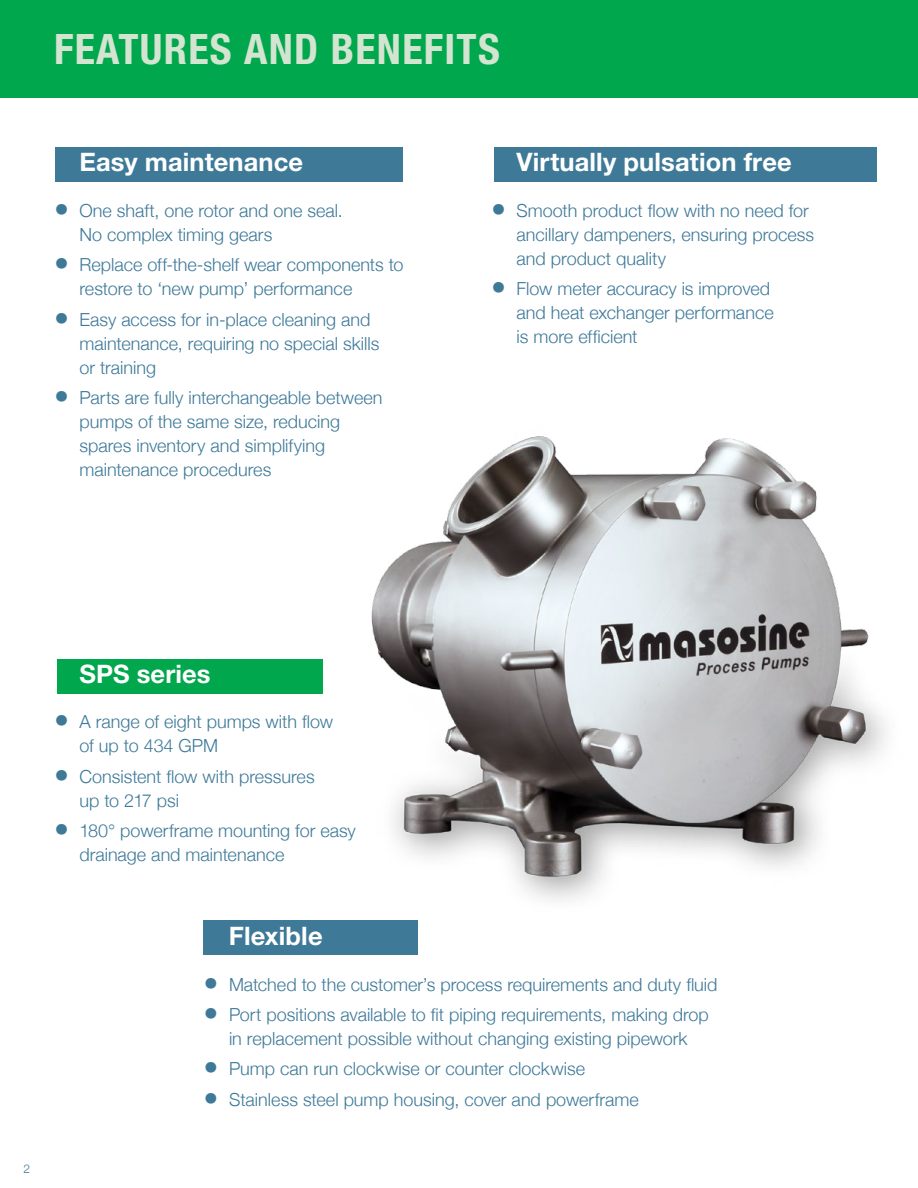
<style>
.page{position:relative;width:918px;height:1188px;background:#fff}
.page>*{position:absolute;margin:0;border:0;box-sizing:border-box;transform-origin:0 0}
.t1{font:700 condensed 42px "Helvetica Neue LT Pro";letter-spacing:.03em;color:#d3e4d1}
.t2{font:700 25.5px "Helvetica Neue LT Pro";letter-spacing:.005em;color:#fff}
.t3{font:300 18px/24px "Helvetica Neue";color:#3e7998}
.t4{font:300 12px "Helvetica Neue";color:#3e7998}
.s1{font-family:"Helvetica Neue LT Pro";font-weight:700;font-size:30px}
</style>
<div class="page">
<div style="left:0;top:0;width:918px;height:97px;background:#00a74c"></div>
<img style="left:371px;top:436px;width:515px;height:465px">
<div style="left:494px;top:147px;width:383px;height:35px;background:#3e7998"></div>
<div style="left:55px;top:147px;width:348px;height:35px;background:#3e7998"></div>
<div style="left:203px;top:920px;width:215px;height:35px;background:#3e7998"></div>
<div style="left:57px;top:659px;width:265px;height:35px;background:#00a74c"></div>
<h1 class="t1" style="left:54px;top:23px;width:447px">FEATURES AND BENEFITS</h1>
<h2 class="t2" style="left:80px;top:147px;width:225px">Easy maintenance</h2>
<p class="t3" style="left:80px;top:198px;width:265px;text-indent:-26px"><span class="s1">•</span> One shaft, one rotor and one seal.<br>No complex timing gears</p>
<p class="t3" style="left:80px;top:252px;width:326px;text-indent:-26px"><span class="s1">•</span> Replace off-the-shelf wear components to restore to ‘new pump’ performance</p>
<p class="t3" style="left:80px;top:307px;width:301px;text-indent:-26px"><span class="s1">•</span> Easy access for in-place cleaning and maintenance, requiring no special skills or training</p>
<p class="t3" style="left:80px;top:385px;width:305px;text-indent:-26px"><span class="s1">•</span> Parts are fully interchangeable between pumps of the same size, reducing spares inventory and simplifying maintenance procedures</p>
<h2 class="t2" style="left:517px;top:147px;width:277px">Virtually pulsation free</h2>
<p class="t3" style="left:517px;top:198px;width:299px;text-indent:-26px"><span class="s1">•</span> Smooth product flow with no need for ancillary dampeners, ensuring process and product quality</p>
<p class="t3" style="left:517px;top:276px;width:259px;text-indent:-26px"><span class="s1">•</span> Flow meter accuracy is improved and heat exchanger performance is more efficient</p>
<p class="t4" style="left:24px;top:1161px;width:8px">2</p>
<h2 class="t2" style="left:80px;top:658px;width:133px">SPS series</h2>
<p class="t3" style="left:80px;top:710px;width:255px;text-indent:-26px"><span class="s1">•</span> A range of eight pumps with flow of up to 434 GPM</p>
<p class="t3" style="left:80px;top:764px;width:237px;text-indent:-26px"><span class="s1">•</span> Consistent flow with pressures up to 217 psi</p>
<p class="t3" style="left:80px;top:818px;width:278px;text-indent:-26px"><span class="s1">•</span> 180° powerframe mounting for easy drainage and maintenance</p>
<h2 class="t2" style="left:229px;top:921px;width:95px">Flexible</h2>
<p class="t3" style="left:203px;top:972px;width:516px"><span class="s1">•</span> Matched to the customer’s process requirements and duty fluid</p>
<p class="t3" style="left:203px;top:1002px;width:507px;text-align:center"><span class="s1">•</span> Port positions available to fit piping requirements, making drop in replacement possible without changing existing pipework</p>
<p class="t3" style="left:203px;top:1057px;width:383px"><span class="s1">•</span> Pump can run clockwise or counter clockwise</p>
<p class="t3" style="left:203px;top:1087px;width:437px"><span class="s1">•</span> Stainless steel pump housing, cover and powerframe</p>
</div>
